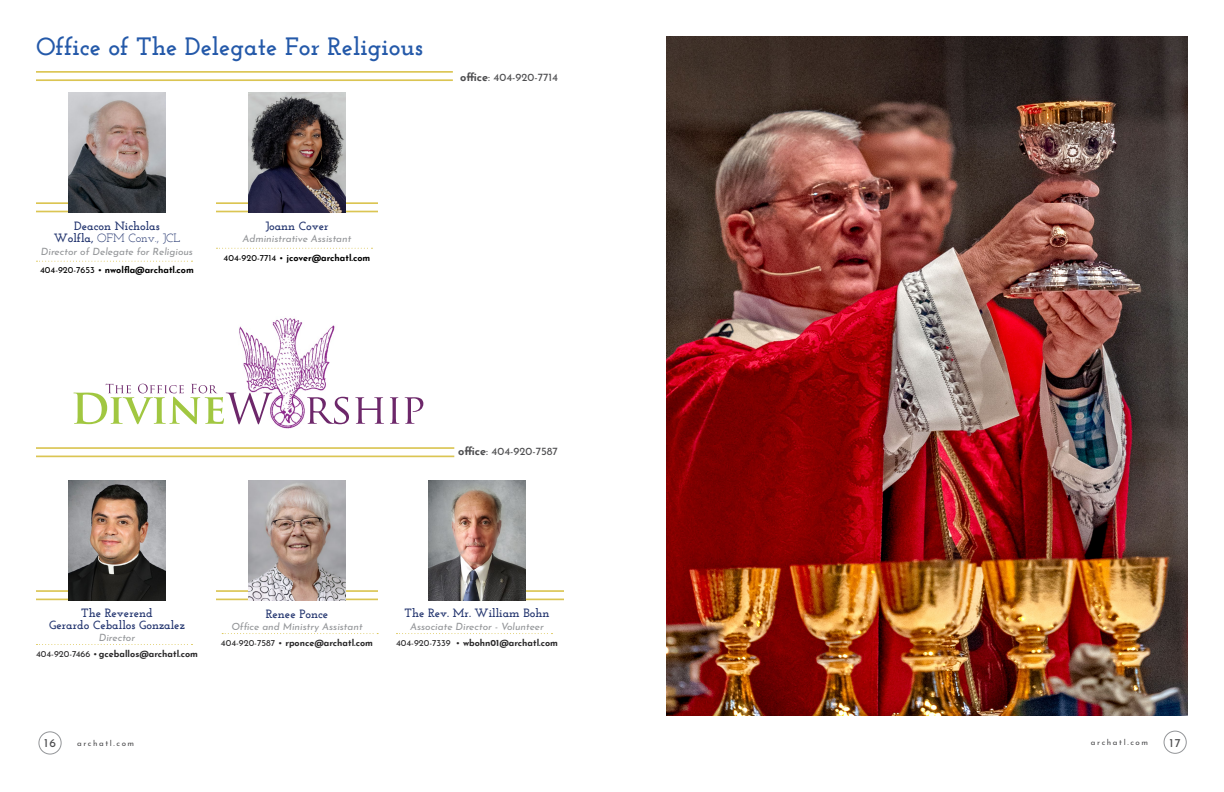
<style>
.page{position:relative;width:1224px;height:792px;background:#fff}
.page>*{position:absolute;margin:0;border:0;box-sizing:border-box;transform-origin:0 0}
.t1{font:700 25px "Josefin Slab";color:#2459a9}
.t2{font:700 12px/12px "Josefin Slab";color:#23356f;text-align:center}
.t3{font:12px "Josefin Sans";color:#4d4d4f}
.t4{font:11px "Josefin Sans";color:#4d4d4f}
.t5{font:italic 10px "Josefin Sans";color:#939598}
.t6{font:700 9px "Josefin Sans";color:#292829}
.t7{font:700 9px "Josefin Sans";color:#000}
.t8{font:8px "Josefin Sans";letter-spacing:.2em;color:#4d4d4f}
.s1{font-weight:700}
.s2{font-weight:400}
</style>
<div class="page">
<hr style="left:36px;top:590px;width:78px;height:2px;background:#dbc553">
<hr style="left:36px;top:599px;width:78px;height:1px;background:#dbc553">
<hr style="left:216px;top:590px;width:162px;height:2px;background:#dbc553">
<hr style="left:216px;top:599px;width:162px;height:1px;background:#dbc553">
<svg style="left:36px;top:644px;width:157px;height:1px"></svg>
<hr style="left:486px;top:590px;width:78px;height:2px;background:#dbc553">
<hr style="left:486px;top:599px;width:78px;height:1px;background:#dbc553">
<svg style="left:222px;top:633px;width:156px;height:1px"></svg>
<svg style="left:396px;top:633px;width:157px;height:1px"></svg>
<hr style="left:36px;top:447px;width:418px;height:2px;background:#dbc553">
<hr style="left:36px;top:456px;width:418px;height:1px;background:#dbc553">
<img style="left:68px;top:481px;width:98px;height:119px">
<img style="left:248px;top:481px;width:98px;height:119px">
<img style="left:238px;top:318px;width:101px;height:111px">
<svg style="left:307px;top:397px;width:42px;height:27px"></svg>
<svg style="left:355px;top:397px;width:29px;height:27px"></svg>
<svg style="left:390px;top:397px;width:9px;height:27px"></svg>
<svg style="left:405px;top:397px;width:18px;height:27px"></svg>
<svg style="left:73px;top:384px;width:199px;height:40px"></svg>
<img style="left:428px;top:481px;width:98px;height:119px">
<hr style="left:216px;top:202px;width:162px;height:2px;background:#dbc553">
<hr style="left:216px;top:211px;width:162px;height:1px;background:#dbc553">
<hr style="left:36px;top:202px;width:78px;height:2px;background:#dbc553">
<hr style="left:36px;top:211px;width:78px;height:1px;background:#dbc553">
<img style="left:248px;top:93px;width:98px;height:119px">
<img style="left:68px;top:93px;width:98px;height:119px">
<svg style="left:216px;top:248px;width:157px;height:1px"></svg>
<svg style="left:36px;top:261px;width:157px;height:1px"></svg>
<hr style="left:36px;top:71px;width:417px;height:2px;background:#dbc553">
<hr style="left:36px;top:79px;width:417px;height:2px;background:#dbc553">
<img style="left:666px;top:36px;width:522px;height:680px">
<div style="left:39px;top:732px;width:22px;height:22px;border:1px solid #939598;border-radius:50%"></div>
<div style="left:1164px;top:731px;width:23px;height:23px;border:1px solid #939598;border-radius:50%"></div>
<h1 class="t1" style="left:36px;top:31px;width:388px">Office of The Delegate For Religious</h1>
<p class="t4" style="left:460px;top:68px;width:99px"><span class="s1">office</span>: 404-920-7714</p>
<p class="t2" style="left:54px;top:220px;width:128px">Deacon Nicholas<br>Wolfla, <span class="s2">OFM Conv., JCL</span></p>
<p class="t5" style="left:41px;top:243px;width:154px">Director of Delegate for Religious</p>
<p class="t7" style="left:40px;top:262px;width:155px"><span class="s2">404-920-7653 •</span> nwolfla@archatl.com</p>
<p class="t2" style="left:265px;top:219px;width:65px">Joann Cover</p>
<p class="t5" style="left:243px;top:230px;width:110px">Administrative Assistant</p>
<p class="t7" style="left:224px;top:250px;width:148px"><span class="s2">404-920-7714 •</span> jcover@archatl.com</p>
<p class="t4" style="left:458px;top:442px;width:101px"><span class="s1">office</span>: 404-920-7587</p>
<p class="t2" style="left:49px;top:607px;width:137px">The Reverend<br>Gerardo Ceballos Gonzalez</p>
<p class="t5" style="left:99px;top:630px;width:38px">Director</p>
<p class="t6" style="left:36px;top:645px;width:163px"><span class="s2">404-920-7466 •</span> gceballos@archatl.com</p>
<p class="t2" style="left:266px;top:608px;width:64px">Renee Ponce</p>
<p class="t5" style="left:231px;top:618px;width:133px">Office and Ministry Assistant</p>
<p class="t2" style="left:405px;top:607px;width:146px">The Rev. Mr. William Bohn</p>
<p class="t5" style="left:410px;top:618px;width:135px">Associate Director - Volunteer</p>
<p class="t6" style="left:221px;top:635px;width:154px"><span class="s2">404-920-7587 •</span> rponce@archatl.com</p>
<p class="t6" style="left:396px;top:635px;width:164px"><span class="s2">404-920-7339 •</span> wbohn01@archatl.com</p>
<p class="t3" style="left:44px;top:733px;width:13px">16</p>
<p class="t8" style="left:77px;top:736px;width:59px">archatl.com</p>
<p class="t8" style="left:1091px;top:736px;width:59px">archatl.com</p>
<p class="t3" style="left:1170px;top:733px;width:13px">17</p>
</div>
